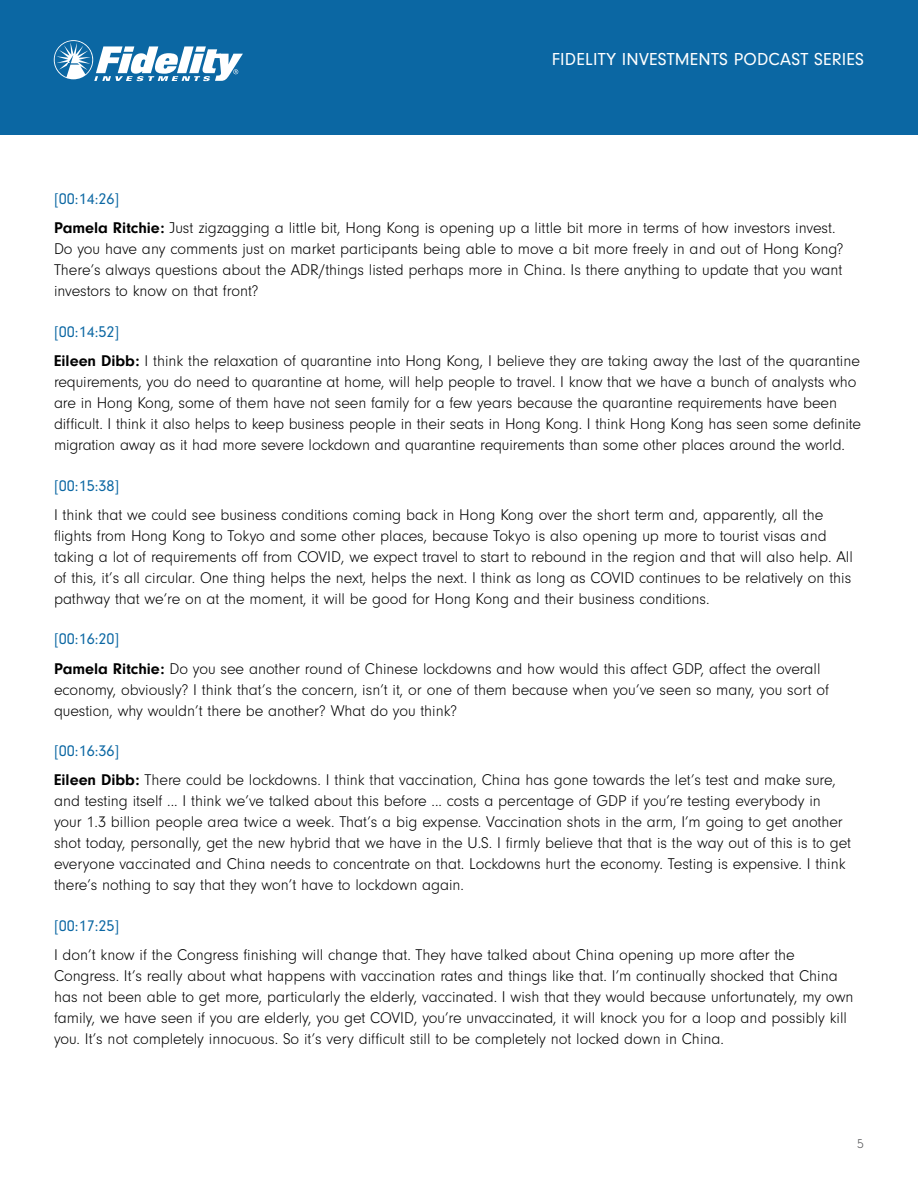
<style>
.page{position:relative;width:918px;height:1188px;background:#fff}
.page>*{position:absolute;margin:0;border:0;box-sizing:border-box;transform-origin:0 0}
.t1{font:18px "Neuzeit Gro";letter-spacing:.01em;color:#fff}
.t2{font:300 16.2px/21px "Neuzeit Gro";color:#000}
.t3{font:16.2px "Neuzeit Gro";color:#0b67a3}
.t4{font:300 13.5px "Neuzeit Gro";color:#58595b}
.s1{font-weight:400;color:#0b67a3}
.s2{font-weight:700}
</style>
<div class="page">
<div style="left:0;top:0;width:918px;height:135px;background:#0b67a3"></div>
<svg style="left:54px;top:40px;width:189px;height:41px"></svg>
<p class="t1" style="left:552px;top:49px;width:314px">FIDELITY INVESTMENTS PODCAST SERIES</p>
<p class="t2" style="left:54px;top:185px;width:783px;line-height:29.2px"><span class="s1">[00:14:26]<br></span><span class="s2">Pamela Ritchie:</span> Just zigzagging a little bit, Hong Kong is opening up a little bit more in terms of how investors invest.</p>
<p class="t2" style="left:54px;top:239px;width:791px;text-align:justify">Do you have any comments just on market participants being able to move a bit more freely in and out of Hong Kong?<br>There’s always questions about the ADR/things listed perhaps more in China. Is there anything to update that you want investors to know on that front?</p>
<p class="t2" style="left:54px;top:317px;width:808px;line-height:29.2px"><span class="s1">[00:14:52]<br></span><span class="s2">Eileen Dibb:</span> I think the relaxation of quarantine into Hong Kong, I believe they are taking away the last of the quarantine</p>
<p class="t2" style="left:54px;top:372px;width:809px">requirements, you do need to quarantine at home, will help people to travel. I know that we have a bunch of analysts who are in Hong Kong, some of them have not seen family for a few years because the quarantine requirements have been difficult. I think it also helps to keep business people in their seats in Hong Kong. I think Hong Kong has seen some definite migration away as it had more severe lockdown and quarantine requirements than some other places around the world.</p>
<p class="t3" style="left:54px;top:477px;width:67px">[00:15:38]</p>
<p class="t2" style="left:54px;top:504px;width:800px">I think that we could see business conditions coming back in Hong Kong over the short term and, apparently, all the flights from Hong Kong to Tokyo and some other places, because Tokyo is also opening up more to tourist visas and taking a lot of requirements off from COVID, we expect travel to start to rebound in the region and that will also help. All of this, it’s all circular. One thing helps the next, helps the next. I think as long as COVID continues to be relatively on this pathway that we’re on at the moment, it will be good for Hong Kong and their business conditions.</p>
<p class="t2" style="left:54px;top:625px;width:768px;line-height:29.2px"><span class="s1">[00:16:20]<br></span><span class="s2">Pamela Ritchie:</span> Do you see another round of Chinese lockdowns and how would this affect GDP, affect the overall</p>
<p class="t2" style="left:54px;top:679px;width:777px">economy, obviously? I think that’s the concern, isn’t it, or one of them because when you’ve seen so many, you sort of question, why wouldn’t there be another? What do you think?</p>
<p class="t2" style="left:54px;top:737px;width:783px;line-height:29.2px"><span class="s1">[00:16:36]<br></span><span class="s2">Eileen Dibb:</span> There could be lockdowns. I think that vaccination, China has gone towards the let’s test and make sure,</p>
<p class="t2" style="left:54px;top:791px;width:799px">and testing itself ... I think we’ve talked about this before ... costs a percentage of GDP if you’re testing everybody in your 1.3 billion people area twice a week. That’s a big expense. Vaccination shots in the arm, I’m going to get another shot today, personally, get the new hybrid that we have in the U.S. I firmly believe that that is the way out of this is to get everyone vaccinated and China needs to concentrate on that. Lockdowns hurt the economy. Testing is expensive. I think there’s nothing to say that they won’t have to lockdown again.</p>
<p class="t3" style="left:54px;top:917px;width:67px">[00:17:25]</p>
<p class="t2" style="left:54px;top:945px;width:801px">I don’t know if the Congress finishing will change that. They have talked about China opening up more after the Congress. It’s really about what happens with vaccination rates and things like that. I’m continually shocked that China has not been able to get more, particularly the elderly, vaccinated. I wish that they would because unfortunately, my own family, we have seen if you are elderly, you get COVID, you’re unvaccinated, it will knock you for a loop and possibly kill you. It’s not completely innocuous. So it’s very difficult still to be completely not locked down in China.</p>
<p class="t4" style="left:857px;top:1137px;width:8px">5</p>
</div>
